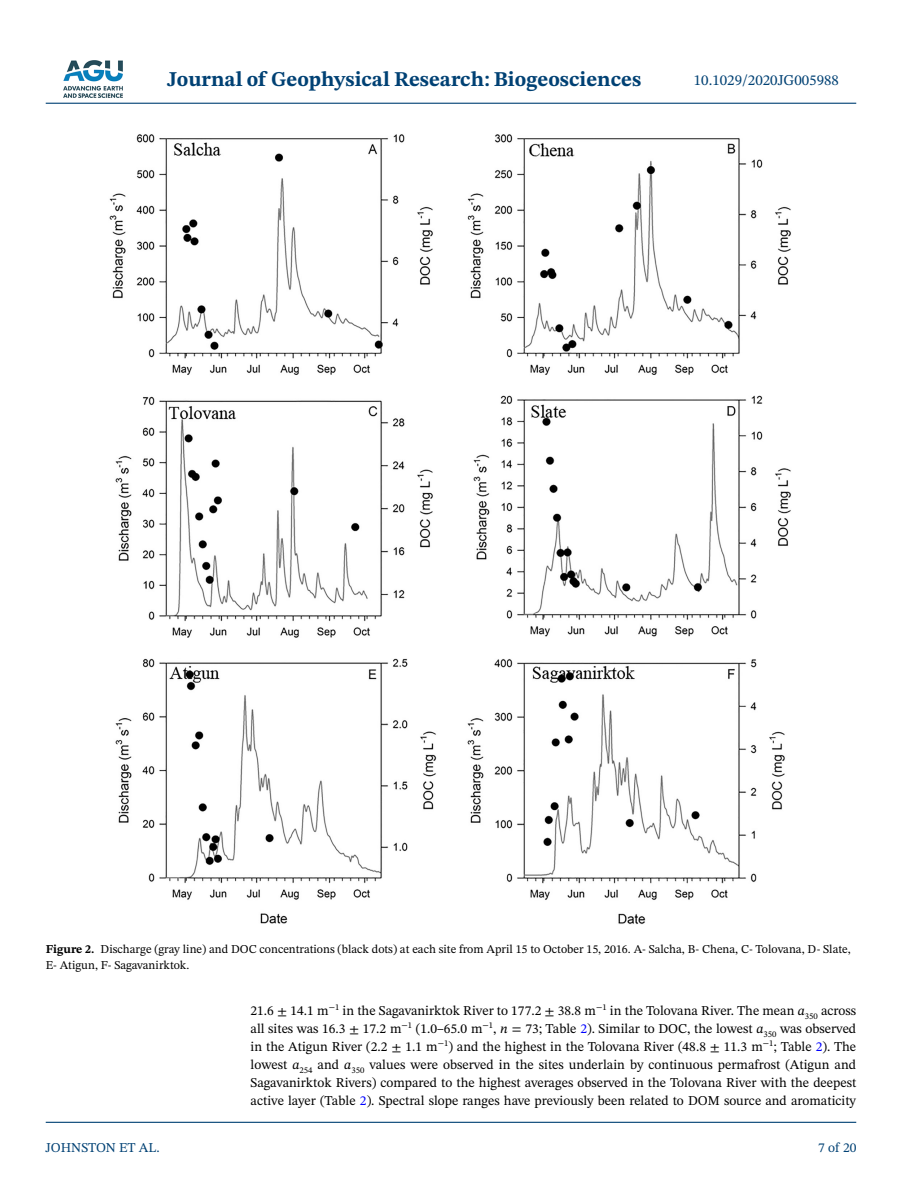
<style>
.page{position:relative;width:902px;height:1183px;background:#fff}
.page>*{position:absolute;margin:0;border:0;box-sizing:border-box;transform-origin:0 0}
.t1{font:700 21px "STIX Two Text";color:#004174}
.t2{font:15px "STIX Two Text";color:#004174}
.t3{font:13.5px/18px "STIX Two Text";color:#000;text-align:justify}
.t4{font:13.5px "STIX Two Text";color:#004174}
.t5{font:12px/15px "STIX Two Text";color:#000}
.s1{font-weight:700}
.s2{font-style:italic}
.s3{color:#00f}
</style>
<div class="page">
<img style="left:63px;top:60px;width:60px;height:38px">
<hr style="left:46px;top:103px;width:810px;height:1px;background:#004174">
<hr style="left:46px;top:1121px;width:810px;height:1px;background:#004174">
<img style="left:109px;top:134px;width:682px;height:790px">
<h1 class="t1" style="left:167px;top:64px;width:475px">Journal of Geophysical Research: Biogeosciences</h1>
<p class="t2" style="left:693px;top:69px;width:147px">10.1029/2020JG005988</p>
<p class="t5" style="left:46px;top:941px;width:806px"><span class="s1">Figure 2.</span> Discharge (gray line) and DOC concentrations (black dots) at each site from April 15 to October 15, 2016. A- Salcha, B- Chena, C- Tolovana, D- Slate,<br>E- Atigun, F- Sagavanirktok.</p>
<p class="t4" style="left:45px;top:1137px;width:116px">JOHNSTON ET AL.</p>
<p class="t3" style="left:250px;top:1000px;width:607px">21.6 ± 14.1 m<sup>−1</sup> in the Sagavanirktok River to 177.2 ± 38.8 m<sup>−1</sup> in the Tolovana River. The mean <span class="s2">a</span><sub>350</sub> across all sites was 16.3 ± 17.2 m<sup>−1</sup> (1.0–65.0 m<sup>−1</sup>, <span class="s2">n</span> = 73; Table <span class="s3">2</span>). Similar to DOC, the lowest <span class="s2">a</span><sub>350</sub> was observed in the Atigun River (2.2 ± 1.1 m<sup>−1</sup>) and the highest in the Tolovana River (48.8 ± 11.3 m<sup>−1</sup>; Table <span class="s3">2</span>). The lowest <span class="s2">a</span><sub>254</sub> and <span class="s2">a</span><sub>350</sub> values were observed in the sites underlain by continuous permafrost (Atigun and Sagavanirktok Rivers) compared to the highest averages observed in the Tolovana River with the deepest active layer (Table <span class="s3">2</span>). Spectral slope ranges have previously been related to DOM source and aromaticity</p>
<p class="t4" style="left:818px;top:1137px;width:40px">7 of 20</p>
</div>
